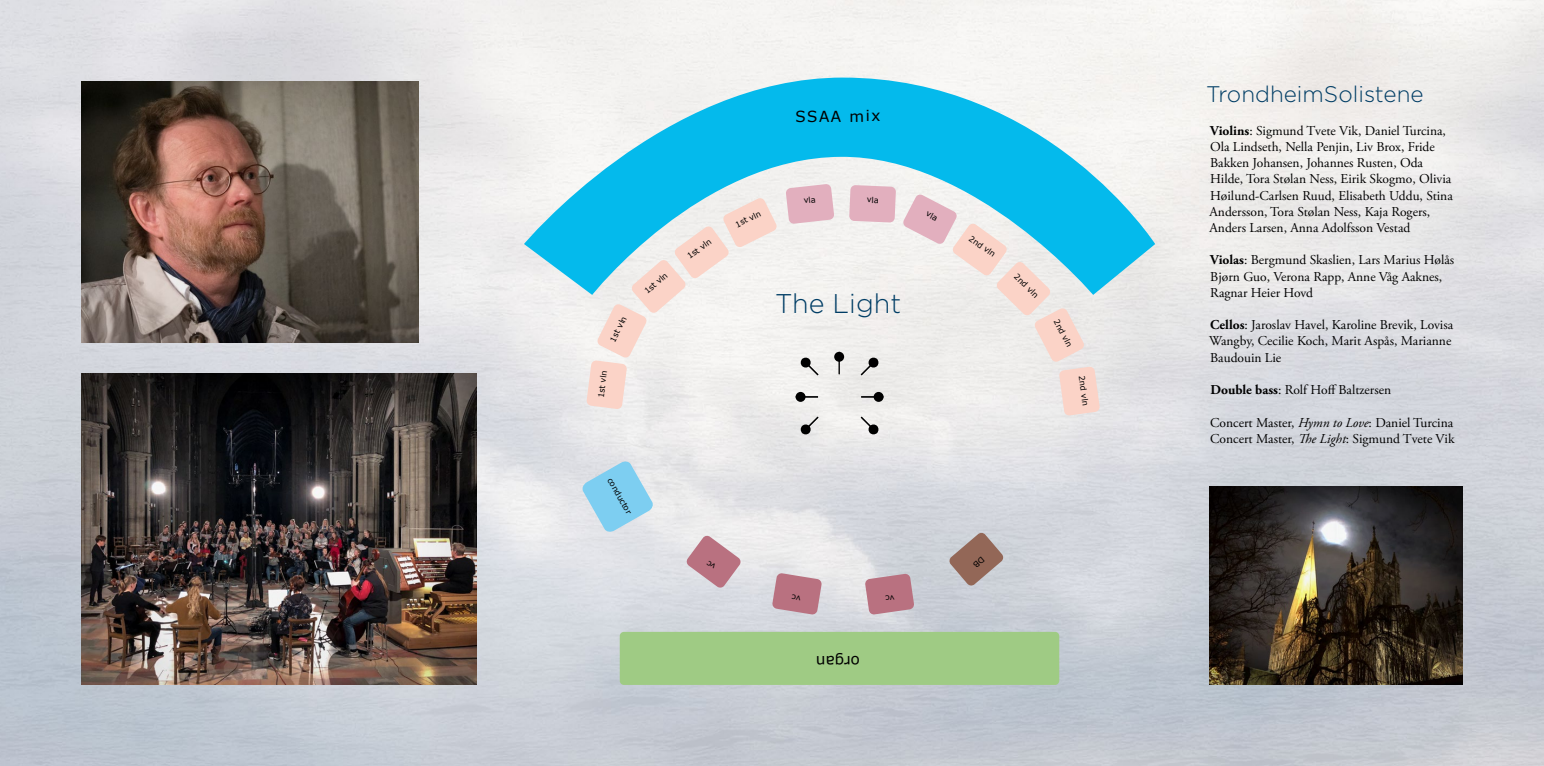
<style>
.page{position:relative;width:1544px;height:766px;background:#fff}
.page>*{position:absolute;margin:0;border:0;box-sizing:border-box;transform-origin:0 0}
.t1{font:300 27px "Gotham";color:#003d65}
.t2{font:300 22.5px "Gotham";color:#003d65}
.t3{font:15.08px "Verdana";color:#000}
.t4{font:13.5px/16.2px "Adobe Garamond Pro";color:#000}
.t5{font:8.1px "Verdana";color:#000}
.s1{font-weight:700}
.s2{font-style:italic}
</style>
<div class="page">
<img style="left:0;top:0;width:1543px;height:765px">
<svg style="left:524px;top:78px;width:631px;height:217px"></svg>
<svg style="left:586px;top:197px;width:191px;height:212px"></svg>
<svg style="left:838px;top:361px;width:2px;height:13px"></svg>
<div style="left:834px;top:352px;width:10px;height:9px;background:#000;border-radius:50%"></div>
<svg style="left:859px;top:357px;width:20px;height:19px"></svg>
<svg style="left:800px;top:357px;width:20px;height:19px"></svg>
<svg style="left:800px;top:415px;width:20px;height:20px"></svg>
<svg style="left:859px;top:415px;width:20px;height:20px"></svg>
<svg style="left:861px;top:396px;width:12px;height:1px"></svg>
<div style="left:873px;top:392px;width:10px;height:10px;background:#000;border-radius:50%"></div>
<svg style="left:805px;top:396px;width:13px;height:1px"></svg>
<div style="left:795px;top:392px;width:10px;height:10px;background:#000;border-radius:50%"></div>
<svg style="left:581px;top:460px;width:73px;height:72px;background:#a9d7ed"></svg>
<div style="left:620px;top:631px;width:439px;height:53px;background:#9fcb84;border-radius:4px"></div>
<img style="left:81px;top:373px;width:396px;height:311px">
<img style="left:1209px;top:486px;width:253px;height:198px">
<img style="left:81px;top:81px;width:337px;height:261px">
<svg style="left:785px;top:184px;width:49px;height:40px;background:#e4bac6"></svg>
<svg style="left:902px;top:194px;width:198px;height:221px;background:#cedfe4"></svg>
<svg style="left:849px;top:185px;width:47px;height:37px;background:#e3b4c1"></svg>
<svg style="left:772px;top:572px;width:50px;height:42px;background:#c18b97"></svg>
<svg style="left:686px;top:535px;width:55px;height:53px;background:#cca5af"></svg>
<svg style="left:949px;top:532px;width:54px;height:54px;background:#ac9690"></svg>
<svg style="left:865px;top:573px;width:49px;height:41px;background:#be8592"></svg>
<p class="t3" style="left:795px;top:106px;width:86px;rotate:-1deg">SSAA mix</p>
<p class="t5" style="left:607px;top:338px;width:29px;rotate:-63deg">1st vln</p>
<p class="t5" style="left:595px;top:397px;width:29px;rotate:-83deg">1st vln</p>
<p class="t5" style="left:685px;top:252px;width:29px;rotate:-36deg">1st vln</p>
<p class="t5" style="left:733px;top:220px;width:29px;rotate:-26deg">1st vln</p>
<p class="t5" style="left:973px;top:233px;width:32px;rotate:36deg">2nd vln</p>
<p class="t5" style="left:642px;top:288px;width:29px;rotate:-41deg">1st vln</p>
<p class="t5" style="left:1019px;top:271px;width:32px;rotate:44deg">2nd vln</p>
<h1 class="t1" style="left:775px;top:286px;width:127px">The Light</h1>
<p class="t5" style="left:1061px;top:317px;width:32px;rotate:62deg">2nd vln</p>
<p class="t5" style="left:1087px;top:374px;width:32px;rotate:82deg">2nd vln</p>
<p class="t5" style="left:614px;top:475px;width:42px;rotate:60deg">conductor</p>
<p class="t3" style="left:860px;top:671px;width:45px;rotate:179deg">organ</p>
<h2 class="t2" style="left:1206px;top:80px;width:219px">TrondheimSolistene</h2>
<p class="t4" style="left:1209px;top:123px;width:245px"><span class="s1">Violins</span>: Sigmund Tvete Vik, Daniel Turcina, Ola Lindseth, Nella Penjin, Liv Brox, Fride Bakken Johansen, Johannes Rusten, Oda Hilde, Tora Stølan Ness, Eirik Skogmo, Olivia Høilund-Carlsen Ruud, Elisabeth Uddu, Stina Andersson, Tora Stølan Ness, Kaja Rogers, Anders Larsen, Anna Adolfsson Vestad</p>
<p class="t4" style="left:1210px;top:252px;width:246px"><span class="s1">Violas</span>: Bergmund Skaslien, Lars Marius Hølås<br>Bjørn Guo, Verona Rapp, Anne Våg Aaknes,<br>Ragnar Heier Hovd</p>
<p class="t4" style="left:1209px;top:317px;width:245px"><span class="s1">Cellos</span>: Jaroslav Havel, Karoline Brevik, Lovisa<br>Wangby, Cecilie Koch, Marit Aspås, Marianne<br>Baudouin Lie</p>
<p class="t4" style="left:1210px;top:382px;width:182px"><span class="s1">Double bass</span>: Rolf Hoff Baltzersen</p>
<p class="t4" style="left:1210px;top:414px;width:246px">Concert Master, <span class="s2">Hymn to Love</span>: Daniel Turcina<br>Concert Master, <span class="s2">The Light</span>: Sigmund Tvete Vik</p>
</div>
